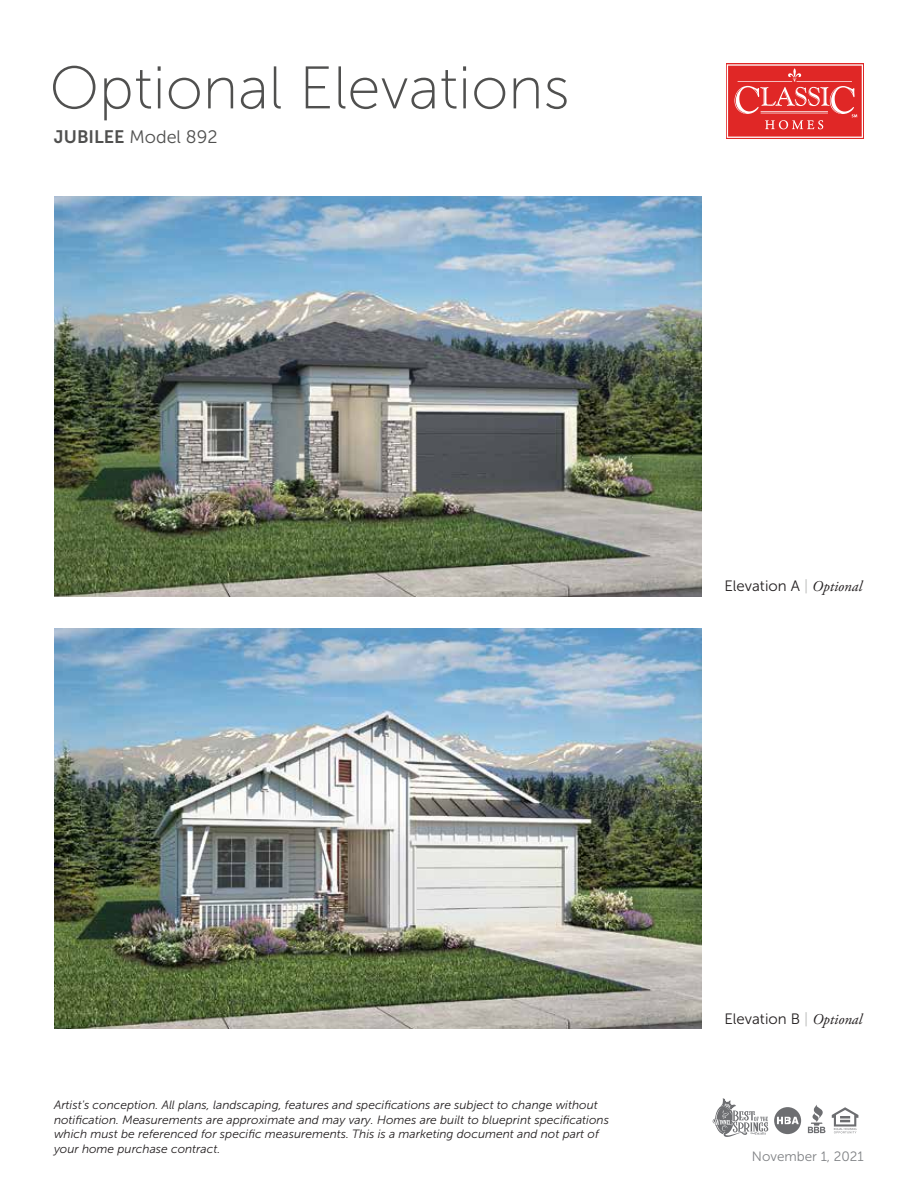
<style>
.page{position:relative;width:918px;height:1188px;background:#fff}
.page>*{position:absolute;margin:0;border:0;box-sizing:border-box;transform-origin:0 0}
.t1{font:60px "Museo Sans 100";color:#50504f}
.t2{font:18px "Museo Sans 300";color:#50504f}
.t3{font:15px "Museo Sans 300";color:#231f20}
.t4{font:13.5px "Museo Sans 300";color:#808285}
.t5{font:italic 12px/14.4px "Museo Sans 300";color:#231f20}
.s1{font-family:"Museo Sans 700"}
.s2{color:#bbbcbb}
.s3{font-family:"Adobe Garamond Pro";font-style:italic}
</style>
<div class="page">
<svg style="left:832px;top:1107px;width:26px;height:26px"></svg>
<svg style="left:774px;top:1107px;width:27px;height:27px"></svg>
<svg style="left:808px;top:1105px;width:17px;height:28px"></svg>
<svg style="left:713px;top:1098px;width:55px;height:39px"></svg>
<svg style="left:726px;top:63px;width:138px;height:76px"></svg>
<svg style="left:727px;top:64px;width:136px;height:74px"></svg>
<img style="left:54px;top:629px;width:648px;height:400px">
<img style="left:54px;top:196px;width:648px;height:400px">
<h1 class="t1" style="left:49px;top:56px;width:522px">Optional Elevations</h1>
<h2 class="t2" style="left:54px;top:127px;width:165px"><span class="s1">JUBILEE</span> Model 892</h2>
<p class="t3" style="left:724px;top:578px;width:139px">Elevation A <span class="s2">|</span> <span class="s3">Optional</span></p>
<p class="t5" style="left:54px;top:1098px;width:556px">Artist's conception. All plans, landscaping, features and specifications are subject to change without notification. Measurements are approximate and may vary. Homes are built to blueprint specifications which must be referenced for specific measurements. This is a marketing document and not part of your home purchase contract.</p>
<p class="t3" style="left:724px;top:1010px;width:139px">Elevation B <span class="s2">|</span> <span class="s3">Optional</span></p>
<p class="t4" style="left:752px;top:1149px;width:113px">November 1, 2021</p>
</div>
